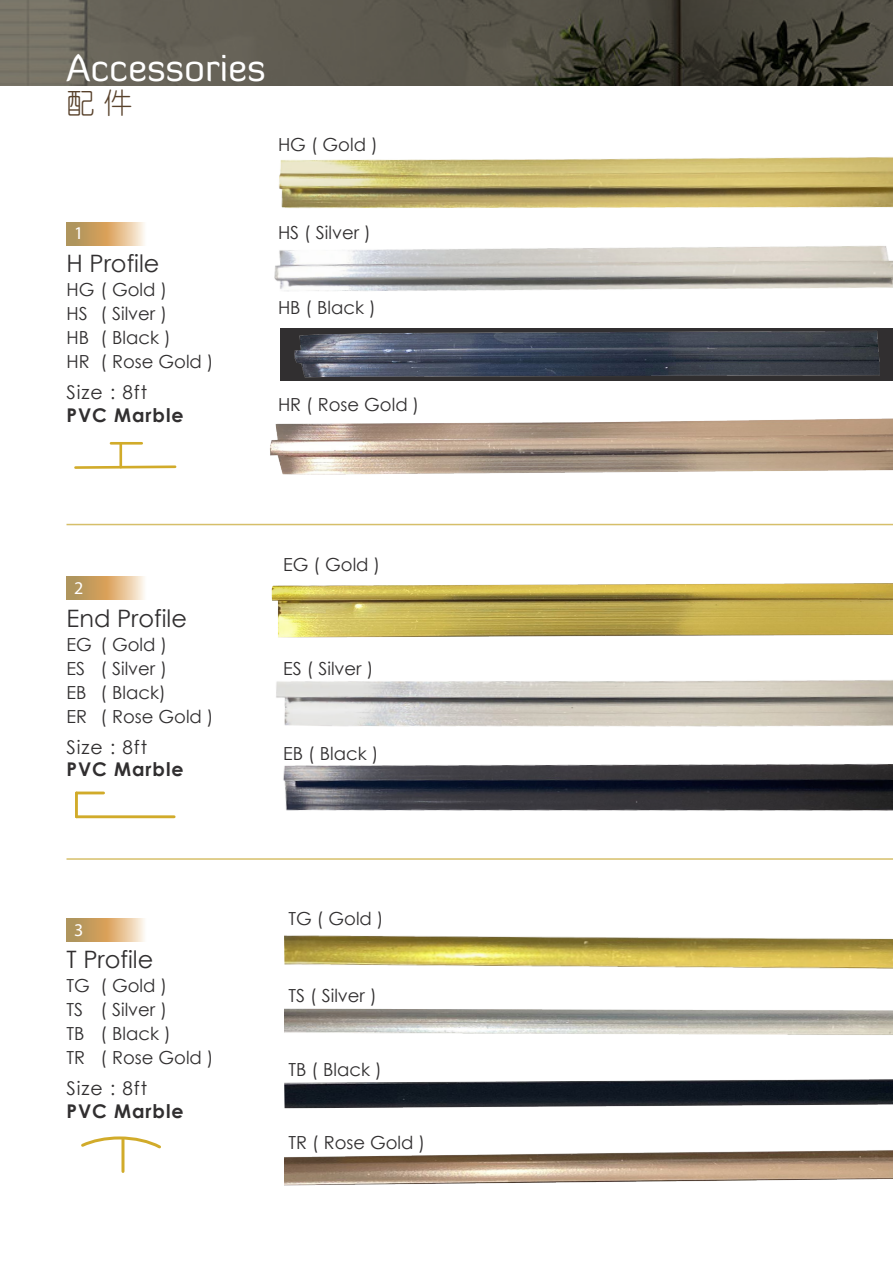
<style>
.page{position:relative;width:893px;height:1263px;background:#fff}
.page>*{position:absolute;margin:0;border:0;box-sizing:border-box;transform-origin:0 0}
.t1{font:38.1px "Diavlo";color:#fff}
.t2{font:28.65px "You Yuan";color:#58412b}
.t3{font:24px "Century Gothic";color:#312f30}
.t4{font:700 18.9px "Century Gothic";letter-spacing:.05em;color:#312f30}
.t5{font:18.9px "Century Gothic";letter-spacing:.05em;color:#312f30}
.t6{font:18px/24px "Century Gothic";color:#312f30}
.t7{font:18px "Myriad Pro";color:#fff}
</style>
<div class="page">
<img style="left:0;top:0;width:893px;height:85px">
<svg style="left:66px;top:222px;width:79px;height:23px;background:#d5b17d"></svg>
<svg style="left:66px;top:577px;width:79px;height:23px;background:#d5b17d"></svg>
<svg style="left:66px;top:918px;width:79px;height:23px;background:#d5b17d"></svg>
<img style="left:274px;top:246px;width:619px;height:46px">
<img style="left:279px;top:157px;width:614px;height:52px">
<img style="left:280px;top:328px;width:608px;height:52px">
<img style="left:270px;top:418px;width:623px;height:57px">
<img style="left:283px;top:763px;width:610px;height:48px">
<img style="left:276px;top:680px;width:617px;height:47px">
<img style="left:271px;top:583px;width:622px;height:55px">
<img style="left:284px;top:935px;width:609px;height:34px">
<img style="left:284px;top:1008px;width:609px;height:101px">
<img style="left:284px;top:1150px;width:609px;height:36px">
<hr style="left:67px;top:524px;width:826px;height:1px;background:#d6bf6a">
<hr style="left:67px;top:858px;width:826px;height:2px;background:#d6bf6a">
<svg style="left:74px;top:464px;width:103px;height:5px"></svg>
<hr style="left:119px;top:443px;width:3px;height:24px;background:#d1ab2a">
<hr style="left:111px;top:442px;width:31px;height:3px;background:#d1ab2a">
<hr style="left:76px;top:791px;width:28px;height:3px;background:#d1ab2a">
<hr style="left:75px;top:793px;width:3px;height:24px;background:#d1ab2a">
<hr style="left:76px;top:815px;width:98px;height:3px;background:#d1ab2a">
<hr style="left:121px;top:1139px;width:3px;height:32px;background:#d1ab2a">
<svg style="left:81px;top:1136px;width:80px;height:15px"></svg>
<h1 class="t1" style="left:66px;top:44px;width:201px">Accessories</h1>
<h2 class="t2" style="left:66px;top:87px;width:67px">配件</h2>
<p class="t6" style="left:278px;top:132px;width:101px">HG ( Gold )</p>
<p class="t7" style="left:74px;top:222px;width:11px">1</p>
<h3 class="t3" style="left:66px;top:247px;width:94px">H Profile</h3>
<p class="t6" style="left:66px;top:277px;width:149px">HG ( Gold )<br>HS ( Silver )<br>HB ( Black )<br>HR ( Rose Gold )</p>
<p class="t5" style="left:66px;top:379px;width:82px">Size : 8ft</p>
<p class="t4" style="left:66px;top:400px;width:119px">PVC Marble</p>
<p class="t6" style="left:278px;top:220px;width:94px">HS ( Silver )</p>
<p class="t6" style="left:278px;top:295px;width:99px">HB ( Black )</p>
<p class="t6" style="left:278px;top:392px;width:143px">HR ( Rose Gold )</p>
<p class="t7" style="left:74px;top:577px;width:11px">2</p>
<h3 class="t3" style="left:66px;top:601px;width:122px">End Profile</h3>
<p class="t6" style="left:66px;top:632px;width:149px">EG ( Gold )<br>ES ( Silver )<br>EB ( Black)<br>ER ( Rose Gold )</p>
<p class="t5" style="left:66px;top:734px;width:82px">Size : 8ft</p>
<p class="t4" style="left:66px;top:755px;width:119px">PVC Marble</p>
<p class="t7" style="left:74px;top:918px;width:11px">3</p>
<h3 class="t3" style="left:66px;top:943px;width:88px">T Profile</h3>
<p class="t6" style="left:66px;top:974px;width:149px">TG ( Gold )<br>TS ( Silver )<br>TB ( Black )<br>TR ( Rose Gold )</p>
<p class="t5" style="left:66px;top:1075px;width:82px">Size : 8ft</p>
<p class="t4" style="left:66px;top:1097px;width:119px">PVC Marble</p>
<p class="t6" style="left:283px;top:552px;width:99px">EG ( Gold )</p>
<p class="t6" style="left:283px;top:656px;width:92px">ES ( Silver )</p>
<p class="t6" style="left:283px;top:741px;width:97px">EB ( Black )</p>
<p class="t6" style="left:289px;top:906px;width:97px">TG ( Gold )</p>
<p class="t6" style="left:289px;top:984px;width:90px">TS ( Silver )</p>
<p class="t6" style="left:289px;top:1057px;width:95px">TB ( Black )</p>
<p class="t6" style="left:289px;top:1130px;width:138px">TR ( Rose Gold )</p>
</div>
